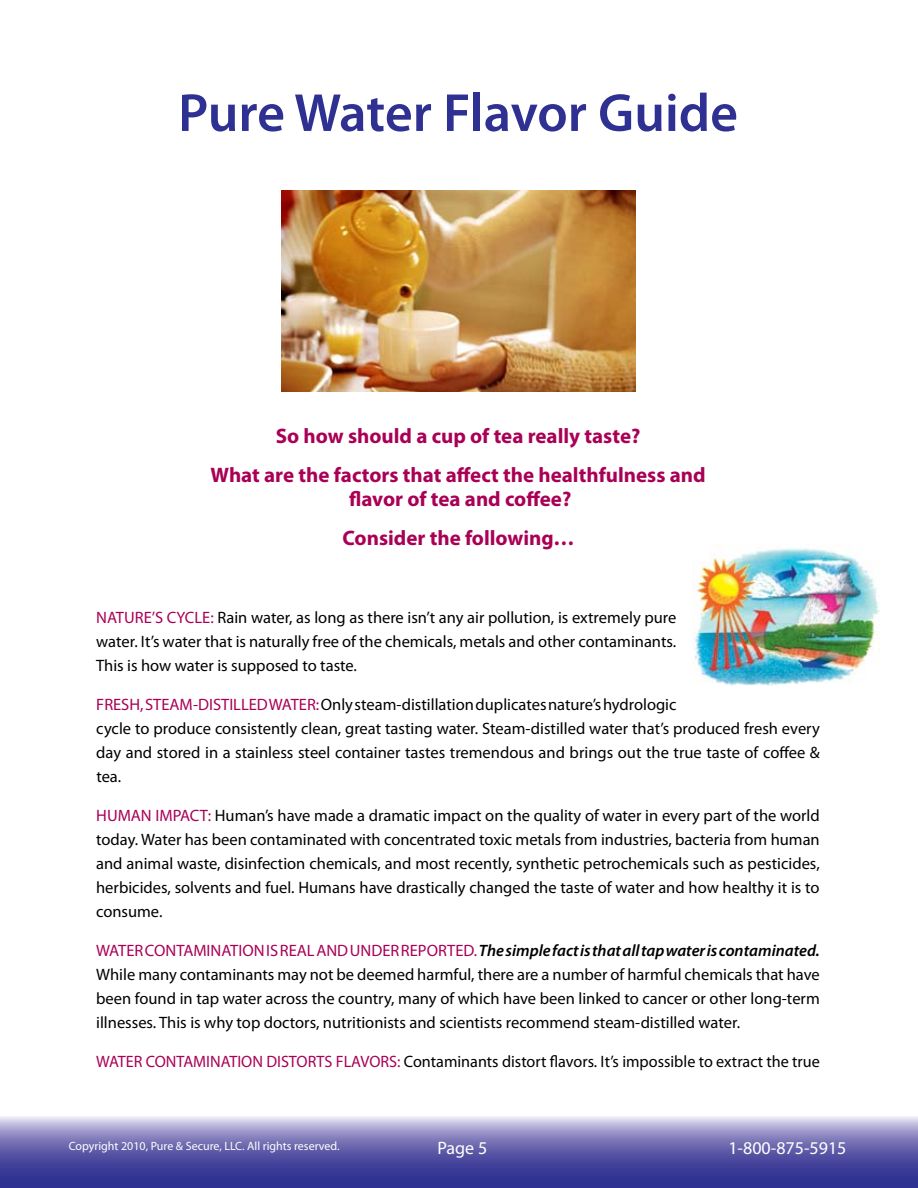
<style>
.page{position:relative;width:918px;height:1188px;background:#fff}
.page>*{position:absolute;margin:0;border:0;box-sizing:border-box;transform-origin:0 0}
.t1{font:600 54px "Myriad Pro";letter-spacing:-.005em;color:#2e3192}
.t2{font:700 21px/39px "Myriad Pro";color:#a90056;text-align:center}
.t3{font:18px "Myriad Pro";color:#fff}
.t4{font:16.5px/24px "Myriad Pro";color:#000;text-align:justify}
.t5{font:12px "Myriad Pro";color:#fff}
.s1{color:#a90056}
.s2{font-weight:600;font-style:italic}
</style>
<div class="page">
<svg style="left:1px;top:1116px;width:916px;height:71px;background:#6d6bb1"></svg>
<img style="left:281px;top:191px;width:354px;height:201px">
<img style="left:694px;top:545px;width:186px;height:141px">
<h1 class="t1" style="left:178px;top:78px;width:561px">Pure Water Flavor Guide</h1>
<p class="t2" style="left:211px;top:416px;width:497px">So how should a cup of tea really taste?<br>What are the factors that affect the healthfulness and</p>
<p class="t2" style="left:342px;top:479px;width:234px">flavor of tea and coffee?<br>Consider the following…</p>
<p class="t4" style="left:96px;top:605px;width:582px"><span class="s1">NATURE’S CYCLE:</span> Rain water, as long as there isn’t any air pollution, is extremely pure water. It’s water that is naturally free of the chemicals, metals and other contaminants.<br>This is how water is supposed to taste.</p>
<p class="t4" style="left:96px;top:692px;width:725px;text-align:left"><span class="s1">FRESH,STEAM-DISTILLEDWATER:</span>Onlysteam-distillationduplicatesnature’shydrologic<br>cycle to produce consistently clean, great tasting water. Steam-distilled water that’s produced fresh every day and stored in a stainless steel container tastes tremendous and brings out the true taste of coffee &amp; tea.</p>
<p class="t4" style="left:96px;top:803px;width:725px"><span class="s1">HUMAN IMPACT:</span> Human’s have made a dramatic impact on the quality of water in every part of the world today. Water has been contaminated with concentrated toxic metals from industries, bacteria from human and animal waste, disinfection chemicals, and most recently, synthetic petrochemicals such as pesticides, herbicides, solvents and fuel. Humans have drastically changed the taste of water and how healthy it is to consume.</p>
<p class="t4" style="left:96px;top:938px;width:725px"><span class="s1">WATERCONTAMINATIONISREALANDUNDERREPORTED.</span><span class="s2">The simple fact is that all tap water is contaminated.<br></span>While many contaminants may not be deemed harmful, there are a number of harmful chemicals that have been found in tap water across the country, many of which have been linked to cancer or other long-term illnesses. This is why top doctors, nutritionists and scientists recommend steam-distilled water.</p>
<p class="t4" style="left:96px;top:1049px;width:725px"><span class="s1">WATER CONTAMINATION DISTORTS FLAVORS:</span> Contaminants distort flavors. It’s impossible to extract the true</p>
<p class="t5" style="left:69px;top:1138px;width:273px">Copyright 2010, Pure &amp; Secure, LLC. All rights reserved.</p>
<p class="t3" style="left:437px;top:1137px;width:38px">Page</p>
<p class="t3" style="left:728px;top:1137px;width:120px">1-800-875-5915</p>
</div>
